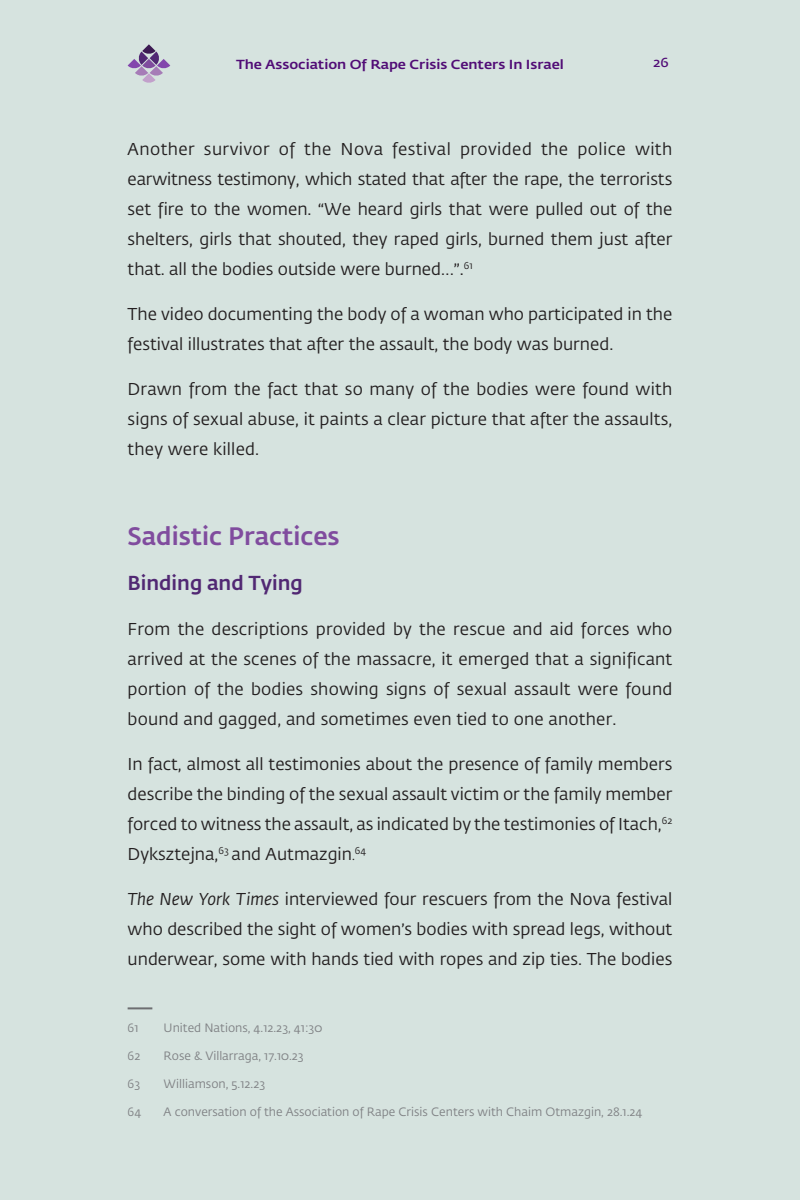
<style>
.page{position:relative;width:800px;height:1200px;background:#d6e3df}
.page>*{position:absolute;margin:0;border:0;box-sizing:border-box;transform-origin:0 0}
.t1{font:500 25px "Fedra Sans H+L";color:#804c9e}
.t2{font:500 20px "Fedra Sans H+L";color:#512873}
.t3{font:17px/30px "Fedra Sans H+L";color:#231f20}
.t4{font:17px "Fedra Sans H+L";letter-spacing:.025em;color:#231f20}
.t5{font:500 13px "Fedra Sans H+L";color:#510c76;scale:1.1 1}
.t6{font:600 13px "Fedra Sans H+L";color:#510c76;scale:1.1 1}
.t7{font:12px "Fedra Sans H+L";color:#808285}
.t8{font:12px "Adobe Hebrew";color:#231f20}
.t9{font:9.9px "Fedra Sans H+L";letter-spacing:.01em;color:#231f20}
.s1{font-size:17px}
.s2{font-style:italic}
</style>
<div class="page">
<svg style="left:128px;top:44px;width:42px;height:39px"></svg>
<hr style="left:128px;top:1007px;width:24px;height:2px;background:#6d6e71">
<p class="t5" style="left:236px;top:56px;width:300px">The Association Of Rape Crisis Centers In Israel</p>
<p class="t6" style="left:653px;top:55px;width:16px">26</p>
<p class="t4" style="left:204px;top:139px;width:67px">survivor</p>
<p class="t4" style="left:392px;top:139px;width:60px">festival</p>
<p class="t4" style="left:460px;top:139px;width:73px">provided</p>
<p class="t3" style="left:577px;top:135px;width:50px">police</p>
<p class="t3" style="left:635px;top:135px;width:39px">with</p>
<p class="t3" style="left:279px;top:135px;width:18px">of</p>
<p class="t3" style="left:128px;top:135px;width:546px">Another<br>earwitness testimony, which stated that after the rape, the terrorists set fire to the women. “We heard girls that were pulled out of the shelters, girls that shouted, they raped girls, burned them just after</p>
<p class="t9" style="left:460px;top:260px;width:14px"><span class="s1">.</span>61</p>
<p class="t3" style="left:304px;top:135px;width:29px">the</p>
<p class="t3" style="left:541px;top:135px;width:29px">the</p>
<p class="t3" style="left:340px;top:135px;width:44px">Nova</p>
<p class="t3" style="left:128px;top:255px;width:334px">that. all the bodies outside were burned...“</p>
<p class="t3" style="left:128px;top:300px;width:546px">The video documenting the body of a woman who participated in the festival illustrates that after the assault, the body was burned.</p>
<p class="t3" style="left:128px;top:375px;width:546px;text-align:justify">Drawn from the fact that so many of the bodies were found with signs of sexual abuse it, paints a clear picture that after the assaults, they were killed.</p>
<h1 class="t1" style="left:128px;top:521px;width:214px">Sadistic Practices</h1>
<p class="t2" style="left:128px;top:571px;width:177px">Binding and Tying</p>
<p class="t3" style="left:128px;top:615px;width:546px;text-align:justify">From the descriptions provided by the rescue and aid forces who arrived at the scenes of the massacre it, emerged that a significant portion of the bodies showing signs of sexual assault were found bound and gagged, and sometimes even tied to one another.</p>
<p class="t3" style="left:128px;top:750px;width:546px">In fact, almost all testimonies about the presence of family members describe the binding of the sexual assault victim or the family member</p>
<p class="t9" style="left:658px;top:815px;width:16px"><span class="s1">,</span>62</p>
<p class="t3" style="left:128px;top:810px;width:532px">forced to witness the assault, as indicated by the testimonies of Itach</p>
<p class="t8" style="left:352px;top:849px;width:4px">.</p>
<p class="t3" style="left:128px;top:840px;width:88px">Dyksztejna</p>
<p class="t9" style="left:355px;top:845px;width:13px">64</p>
<p class="t3" style="left:128px;top:885px;width:546px;text-align:justify"><span class="s2">The New York Times</span> interviewed four rescuers from the Nova festival who described the sight of women s’ bodies with spread legs, without underwear, some with hands tied with ropes and zip ties. The bodies</p>
<p class="t3" style="left:232px;top:840px;width:122px">and Autmazgin</p>
<p class="t9" style="left:215px;top:845px;width:16px"><span class="s1">,</span>63</p>
<p class="t7" style="left:128px;top:1021px;width:12px">61</p>
<p class="t7" style="left:164px;top:1021px;width:160px">United Nations, 4.12.23, 41:30</p>
<p class="t7" style="left:128px;top:1049px;width:14px">62</p>
<p class="t7" style="left:164px;top:1049px;width:142px">Rose &amp; Villarraga, 17.10.23</p>
<p class="t7" style="left:128px;top:1077px;width:14px">63</p>
<p class="t7" style="left:164px;top:1077px;width:103px">Williamson, 5.12.23</p>
<p class="t7" style="left:128px;top:1105px;width:15px">64</p>
<p class="t7" style="left:164px;top:1105px;width:480px">A conversation of the Association of Rape Crisis Centers with Chaim Otmazgin, 28.1.24</p>
</div>
